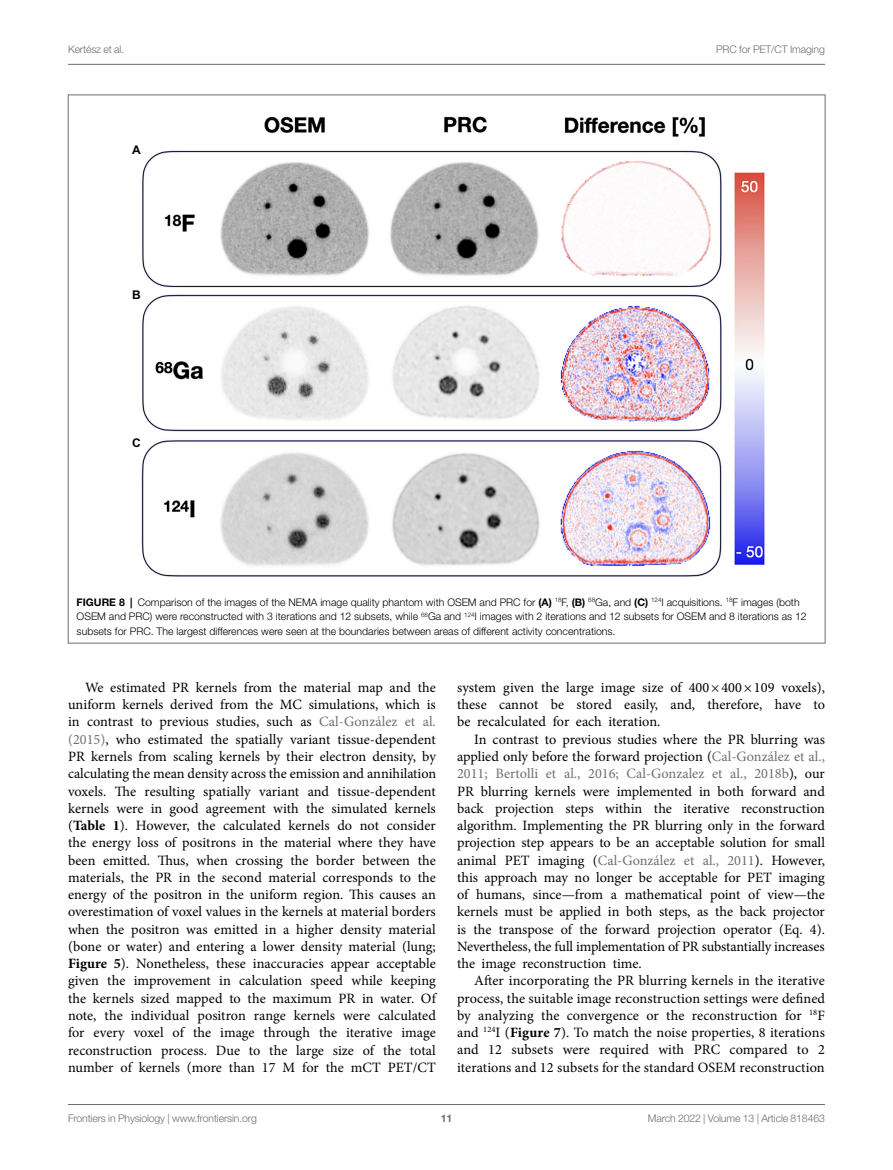
<style>
.page{position:relative;width:893px;height:1170px;background:#fff}
.page>*{position:absolute;margin:0;border:0;box-sizing:border-box;transform-origin:0 0}
.TEXT{font:14.25px/17.2px "Minion Pro";color:#000;text-align:justify}
.t1{font:700 12px "Arial";color:#000}
.FIG_LEG{font:300 10.5px/14.2px "Helvetica Neue LT Std";color:#000}
.t2{font:300 10.5px "Helvetica Neue LT Std";letter-spacing:-.015em;color:#6d6e71}
.t3{font:700 10.5px "Helvetica Neue LT Std";color:#6d6e71}
.s1{font-weight:700}
.s2{color:#6d6e71}
</style>
<div class="page">
<hr style="left:68px;top:64px;width:757px;height:1px;background:#6d6e71">
<hr style="left:68px;top:1104px;width:757px;height:1px;background:#6d6e71">
<img style="left:141px;top:116px;width:624px;height:461px">
<p class="t2" style="left:68px;top:42px;width:58px">Kertész et al.</p>
<p class="t2" style="left:716px;top:42px;width:110px">PRC for PET/CT Imaging</p>
<p class="t1" style="left:132px;top:141px;width:10px">A</p>
<p class="t1" style="left:132px;top:286px;width:10px">B</p>
<p class="t1" style="left:132px;top:434px;width:10px">C</p>
<p class="FIG_LEG" style="left:77px;top:595px;width:732px"><span class="s1">FIGURE 8 |</span> Comparison of the images of the NEMA image quality phantom with OSEM and PRC for <span class="s1">(A)</span> <sup>18</sup>F, <span class="s1">(B)</span> <sup>68</sup>Ga, and <span class="s1">(C)</span> <sup>124</sup>I acquisitions. <sup>18</sup>F images (both<br>OSEM and PRC) were reconstructed with 3 iterations and 12 subsets, while <sup>68</sup>Ga and <sup>124</sup>I images with 2 iterations and 12 subsets for OSEM and 8 iterations as 12 subsets for PRC. The largest differences were seen at the boundaries between areas of different activity concentrations.</p>
<p class="TEXT" style="left:68px;top:678px;width:370px;text-indent:17px">We estimated PR kernels from the material map and the uniform kernels derived from the MC simulations, which is in contrast to previous studies, such as <span class="s2">Cal-González et al. (2015)</span>, who estimated the spatially variant tissue-dependent PR kernels from scaling kernels by their electron density, by calculating the mean density across the emission and annihilation voxels. The resulting spatially variant and tissue-dependent kernels were in good agreement with the simulated kernels (<span class="s1">Table 1</span>). However, the calculated kernels do not consider the energy loss of positrons in the material where they have been emitted. Thus, when crossing the border between the materials, the PR in the second material corresponds to the energy of the positron in the uniform region. This causes an overestimation of voxel values in the kernels at material borders when the positron was emitted in a higher density material (bone or water) and entering a lower density material (lung; <span class="s1">Figure 5</span>). Nonetheless, these inaccuracies appear acceptable given the improvement in calculation speed while keeping the kernels sized mapped to the maximum PR in water. Of note, the individual positron range kernels were calculated for every voxel of the image through the iterative image reconstruction process. Due to the large size of the total number of kernels (more than 17 M for the mCT PET/CT</p>
<p class="TEXT" style="left:457px;top:678px;width:369px">system given the large image size of 400×400×109 voxels), these cannot be stored easily, and, therefore, have to be recalculated for each iteration.</p>
<p class="TEXT" style="left:457px;top:730px;width:369px;text-indent:17px">In contrast to previous studies where the PR blurring was applied only before the forward projection (<span class="s2">Cal-González et al., 2011; Bertolli et al., 2016; Cal-Gonzalez et al., 2018b</span>), our PR blurring kernels were implemented in both forward and back projection steps within the iterative reconstruction algorithm. Implementing the PR blurring only in the forward projection step appears to be an acceptable solution for small animal PET imaging (<span class="s2">Cal-González et al., 2011</span>). However, this approach may no longer be acceptable for PET imaging of humans, since—from a mathematical point of view—the kernels must be applied in both steps, as the back projector is the transpose of the forward projection operator (Eq. 4).<br>Nevertheless, the full implementation of PR substantially increases the image reconstruction time.</p>
<p class="TEXT" style="left:457px;top:972px;width:370px;text-indent:17px">After incorporating the PR blurring kernels in the iterative process, the suitable image reconstruction settings were defined by analyzing the convergence or the reconstruction for <sup>18</sup>F and <sup>124</sup>I (<span class="s1">Figure 7</span>). To match the noise properties, 8 iterations and 12 subsets were required with PRC compared to 2 iterations and 12 subsets for the standard OSEM reconstruction</p>
<p class="t2" style="left:68px;top:1111px;width:190px">Frontiers in Physiology | www.frontiersin.org</p>
<p class="t3" style="left:441px;top:1111px;width:13px">11</p>
<p class="t2" style="left:648px;top:1111px;width:178px">March 2022 | Volume 13 | Article 818463</p>
</div>
